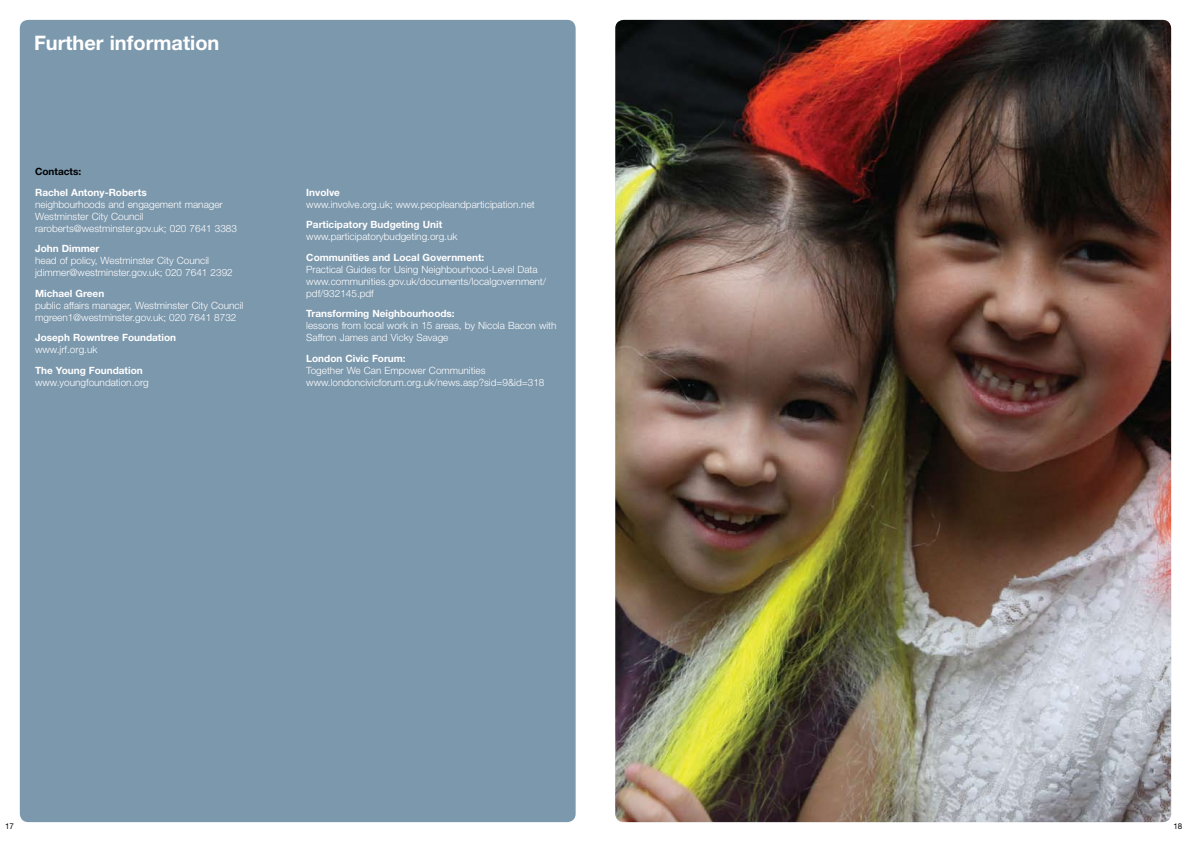
<style>
.page{position:relative;width:1191px;height:842px;background:#fff}
.page>*{position:absolute;margin:0;border:0;box-sizing:border-box;transform-origin:0 0}
.t1{font:700 20px "Helvetica Neue";color:#fff}
.t2{font:300 10px/12px "Helvetica Neue";color:#fff}
.t3{font:700 10px "Helvetica Neue";color:#fff}
.t4{font:700 10px "Helvetica Neue";color:#000}
.t5{font:8px "Helvetica Neue";color:#000}
</style>
<div class="page">
<img style="left:615px;top:20px;width:556px;height:802px">
<div style="left:20px;top:20px;width:555px;height:802px;background:#7c98ad;border-radius:9px"></div>
<h1 class="t1" style="left:34px;top:30px;width:187px">Further information</h1>
<p class="t4" style="left:35px;top:165px;width:48px">Contacts:</p>
<p class="t3" style="left:35px;top:186px;width:113px">Rachel Antony-Roberts</p>
<p class="t2" style="left:35px;top:198px;width:203px">neighbourhoods and engagement manager<br>Westminster City Council raroberts@westminster.gov.uk; 020 7641 3383</p>
<p class="t3" style="left:35px;top:242px;width:66px">John Dimmer</p>
<p class="t2" style="left:35px;top:254px;width:199px">head of policy, Westminster City Council jdimmer@westminster.gov.uk; 020 7641 2392</p>
<p class="t3" style="left:35px;top:287px;width:71px">Michael Green</p>
<p class="t2" style="left:35px;top:299px;width:210px">public affairs manager, Westminster City Council mgreen1@westminster.gov.uk; 020 7641 8732</p>
<p class="t3" style="left:35px;top:331px;width:142px">Joseph Rowntree Foundation</p>
<p class="t2" style="left:35px;top:343px;width:64px">www.jrf.org.uk</p>
<p class="t3" style="left:35px;top:364px;width:109px">The Young Foundation</p>
<p class="t2" style="left:35px;top:376px;width:115px">www.youngfoundation.org</p>
<p class="t3" style="left:306px;top:186px;width:35px">Involve</p>
<p class="t2" style="left:306px;top:198px;width:230px">www.involve.org.uk; www.peopleandparticipation.net</p>
<p class="t3" style="left:306px;top:219px;width:137px">Participatory Budgeting Unit</p>
<p class="t2" style="left:306px;top:230px;width:153px">www.participatorybudgeting.org.uk</p>
<p class="t3" style="left:306px;top:251px;width:180px">Communities and Local Government:</p>
<p class="t2" style="left:306px;top:263px;width:241px">Practical Guides for Using Neighbourhood-Level Data www.communities.gov.uk/documents/localgovernment/ pdf/932145.pdf</p>
<p class="t3" style="left:306px;top:308px;width:150px">Transforming Neighbourhoods:</p>
<p class="t2" style="left:306px;top:319px;width:252px">lessons from local work in 15 areas, by Nicola Bacon with<br>Saffron James and Vicky Savage</p>
<p class="t3" style="left:306px;top:352px;width:101px">London Civic Forum:</p>
<p class="t2" style="left:306px;top:364px;width:240px">Together We Can Empower Communities www.londoncivicforum.org.uk/news.asp?sid=9&amp;id=318</p>
<p class="t5" style="left:5px;top:821px;width:10px">17</p>
<p class="t5" style="left:1173px;top:821px;width:10px">18</p>
</div>
